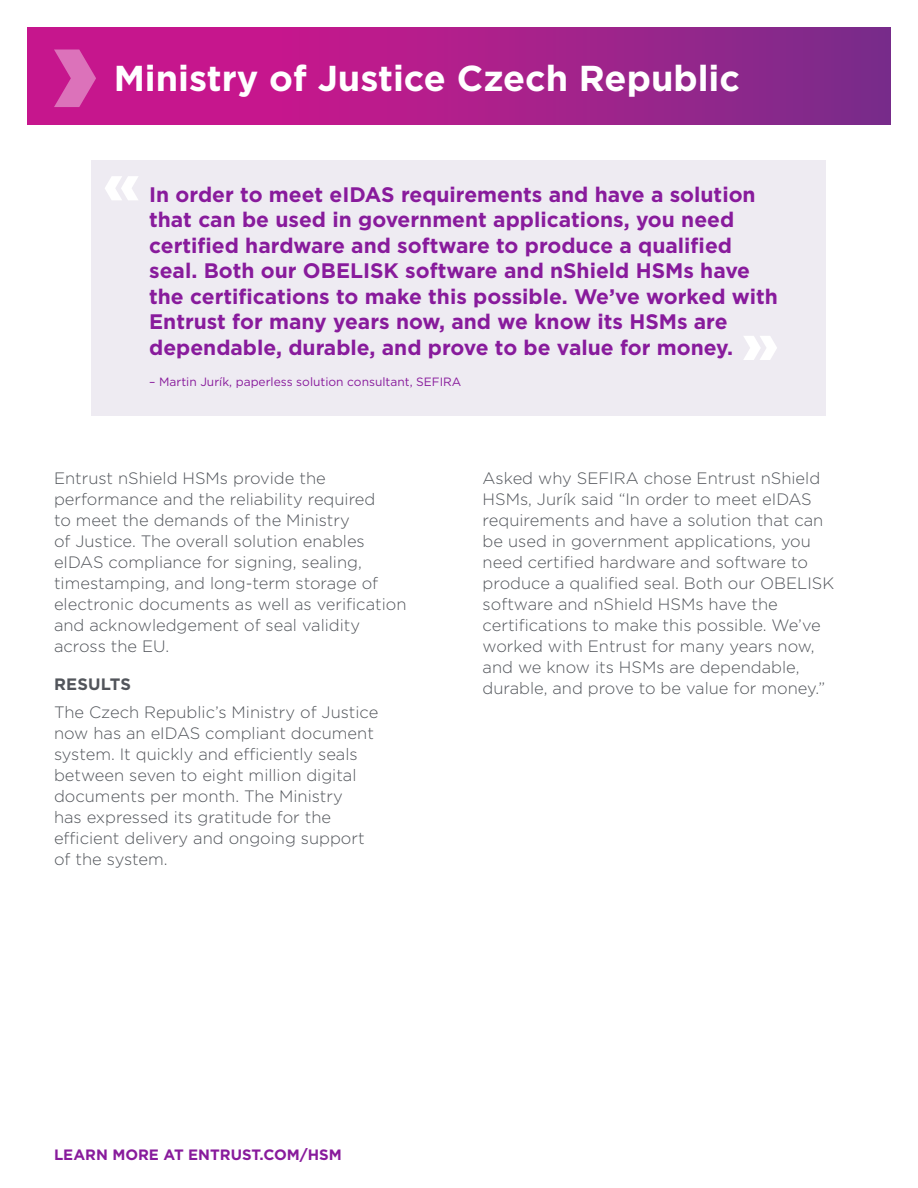
<style>
.page{position:relative;width:918px;height:1188px;background:#fff}
.page>*{position:absolute;margin:0;border:0;box-sizing:border-box;transform-origin:0 0}
.t1{font:700 36px "Gotham";color:#fff}
.t2{font:700 21px/25.5px "Gotham";color:#881b9c}
.t3{font:300 16.5px/21px "Gotham";color:#52555b}
.t4{font:700 16.5px "Gotham";letter-spacing:.01em;color:#52555b}
.t5{font:700 15px "Gotham";color:#881b9c}
.t6{font:12px "Gotham";color:#881b9c}
</style>
<div class="page">
<svg style="left:27px;top:27px;width:864px;height:98px;background:#aa1f8b"></svg>
<svg style="left:54px;top:50px;width:42px;height:57px;background:#d34da8"></svg>
<div style="left:92px;top:160px;width:734px;height:256px;background:#eeebf2"></div>
<svg style="left:743px;top:336px;width:34px;height:24px"></svg>
<svg style="left:105px;top:176px;width:33px;height:24px"></svg>
<h1 class="t1" style="left:114px;top:57px;width:628px">Ministry of Justice Czech Republic</h1>
<p class="t2" style="left:149px;top:181px;width:630px">In order to meet eIDAS requirements and have a solution that can be used in government applications, you need certified hardware and software to produce a qualified seal. Both our OBELISK software and nShield HSMs have the certifications to make this possible. We’ve worked with Entrust for many years now, and we know its HSMs are dependable, durable, and prove to be value for money.</p>
<p class="t6" style="left:149px;top:375px;width:314px">– Martin Jurík, paperless solution consultant, SEFIRA</p>
<p class="t3" style="left:54px;top:467px;width:354px">Entrust nShield HSMs provide the performance and the reliability required<br>to meet the demands of the Ministry<br>of Justice. The overall solution enables eIDAS compliance for signing, sealing, timestamping, and long-term storage of electronic documents as well as verification and acknowledgement of seal validity across the EU.</p>
<p class="t4" style="left:54px;top:675px;width:79px">RESULTS</p>
<p class="t3" style="left:54px;top:701px;width:326px">The Czech Republic’s Ministry of Justice now has an eIDAS compliant document system. It quickly and efficiently seals between seven to eight million digital documents per month. The Ministry<br>has expressed its gratitude for the efficient delivery and ongoing support of the system.</p>
<p class="t3" style="left:483px;top:467px;width:353px">Asked why SEFIRA chose Entrust nShield HSMs, Jurík said “In order to meet eIDAS requirements and have a solution that can be used in government applications, you need certified hardware and software to produce a qualified seal. Both our OBELISK software and nShield HSMs have the certifications to make this possible. We’ve worked with Entrust for many years now, and we know its HSMs are dependable, durable, and prove to be value for money.”</p>
<p class="t5" style="left:54px;top:1146px;width:289px">LEARN MORE AT ENTRUST.COM/HSM</p>
</div>
